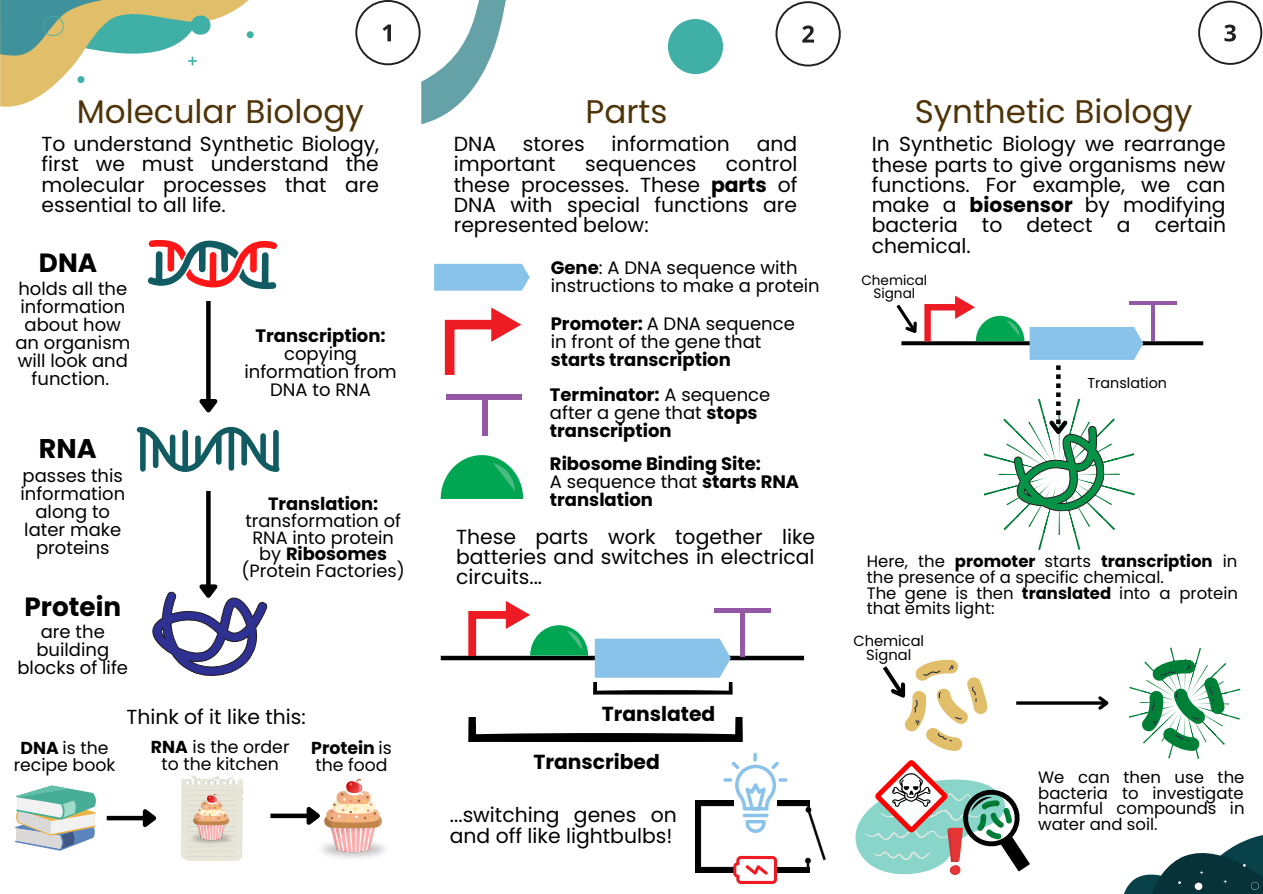
<style>
.page{position:relative;width:1263px;height:894px;background:#fff}
.page>*{position:absolute;margin:0;border:0;box-sizing:border-box;transform-origin:0 0}
.t1{font:32.7px "Poppins";color:#4e3408}
.t2{font:700 27px "Poppins";color:#000}
.t3{font:700 26.25px "Poppins";color:#000}
.t4{font:20.4px/20.2px "Poppins";color:#000;text-align:justify}
.t5{font:20.25px/20.2px "Poppins";color:#000;text-align:justify}
.t6{font:700 20.25px "Poppins";color:#000}
.t7{font:18px/18px "Poppins";color:#000;text-align:center}
.t8{font:700 18px/18px "Poppins";color:#000}
.t9{font:17.85px/16.8px "Poppins";color:#000;text-align:center}
.t10{font:700 17.85px "Poppins";color:#000}
.t11{font:17.25px/16.8px "Poppins";color:#000;text-align:center}
.t12{font:16.5px/15.8px "Poppins";color:#000;text-align:justify}
.t13{font:14.7px/14.2px "Poppins";color:#000;text-align:center}
.t14{font:14.25px "Poppins";color:#000}
.t15{font:13.65px/13.4px "Poppins";color:#000;text-align:center}
.s1{font-weight:700}
.s2{font-weight:400}
</style>
<div class="page">
<svg style="left:0;top:0;width:254px;height:106px"></svg>
<svg style="left:421px;top:0;width:392px;height:124px"></svg>
<div style="left:668px;top:19px;width:55px;height:55px;background:#40b0a6;border-radius:50%"></div>
<svg style="left:445px;top:307px;width:76px;height:68px"></svg>
<svg style="left:441px;top:455px;width:82px;height:44px"></svg>
<div style="left:434px;top:264px;width:96px;height:26px;background:#89c3ea"></div>
<div style="left:447px;top:394px;width:75px;height:6px;background:#9357a3"></div>
<div style="left:482px;top:394px;width:6px;height:41px;background:#9357a3"></div>
<div style="left:441px;top:655px;width:363px;height:5px;background:#000"></div>
<div style="left:714px;top:607px;width:56px;height:5px;background:#9357a3"></div>
<hr style="left:740px;top:607px;width:4px;height:49px;background:#9357a3">
<svg style="left:148px;top:240px;width:129px;height:50px"></svg>
<div style="left:206px;top:301px;width:5px;height:99px;background:#000"></div>
<svg style="left:199px;top:395px;width:19px;height:18px"></svg>
<svg style="left:137px;top:427px;width:143px;height:45px"></svg>
<div style="left:170px;top:437px;width:5px;height:25px;background:#115c62"></div>
<div style="left:182px;top:432px;width:6px;height:36px;background:#115c62"></div>
<div style="left:195px;top:438px;width:6px;height:25px;background:#115c62"></div>
<div style="left:216px;top:436px;width:6px;height:26px;background:#115c62"></div>
<div style="left:229px;top:432px;width:5px;height:36px;background:#115c62"></div>
<div style="left:241px;top:437px;width:6px;height:25px;background:#115c62"></div>
<div style="left:140px;top:432px;width:6px;height:36px;background:#115c62"></div>
<div style="left:153px;top:440px;width:5px;height:25px;background:#115c62"></div>
<div style="left:273px;top:432px;width:6px;height:36px;background:#115c62"></div>
<div style="left:260px;top:436px;width:6px;height:25px;background:#115c62"></div>
<div style="left:206px;top:491px;width:5px;height:94px;background:#000"></div>
<svg style="left:152px;top:560px;width:116px;height:116px"></svg>
<svg style="left:15px;top:785px;width:81px;height:65px"></svg>
<div style="left:107px;top:815px;width:37px;height:5px;background:#000"></div>
<svg style="left:139px;top:809px;width:18px;height:18px"></svg>
<svg style="left:270px;top:813px;width:33px;height:4px"></svg>
<svg style="left:303px;top:807px;width:12px;height:18px"></svg>
<img style="left:315px;top:779px;width:71px;height:79px">
<svg style="left:355px;top:0;width:66px;height:65px"></svg>
<svg style="left:775px;top:1px;width:66px;height:65px"></svg>
<svg style="left:1198px;top:0;width:64px;height:65px"></svg>
<svg style="left:1124px;top:835px;width:139px;height:58px"></svg>
<svg style="left:1143px;top:341px;width:60px;height:4px"></svg>
<hr style="left:1129px;top:301px;width:47px;height:4px;background:#9357a3">
<hr style="left:1151px;top:301px;width:3px;height:40px;background:#9357a3">
<hr style="left:1016px;top:701px;width:91px;height:3px;background:#000">
<svg style="left:1095px;top:696px;width:14px;height:14px"></svg>
<svg style="left:1129px;top:647px;width:111px;height:111px"></svg>
<svg style="left:883px;top:659px;width:104px;height:91px"></svg>
<img style="left:181px;top:775px;width:62px;height:85px">
<img style="left:187px;top:794px;width:49px;height:52px">
<svg style="left:468px;top:601px;width:265px;height:93px"></svg>
<svg style="left:468px;top:717px;width:275px;height:24px"></svg>
<svg style="left:742px;top:813px;width:27px;height:4px"></svg>
<svg style="left:745px;top:820px;width:21px;height:12px"></svg>
<svg style="left:723px;top:752px;width:64px;height:58px"></svg>
<img style="left:695px;top:800px;width:38px;height:72px">
<img style="left:777px;top:867px;width:23px;height:5px">
<svg style="left:733px;top:855px;width:44px;height:28px"></svg>
<img style="left:777px;top:800px;width:23px;height:6px">
<img style="left:800px;top:800px;width:26px;height:72px">
<svg style="left:855px;top:760px;width:175px;height:115px"></svg>
<svg style="left:896px;top:295px;width:247px;height:255px"></svg>
<h1 class="t1" style="left:77px;top:89px;width:289px">Molecular Biology</h1>
<p class="t5" style="left:42px;top:134px;width:339px">To understand Synthetic Biology, first we must understand the molecular processes that are essential to all life.</p>
<p class="t3" style="left:39px;top:245px;width:60px">DNA</p>
<p class="t7" style="left:15px;top:279px;width:116px">holds all the information about how an organism will look and function.</p>
<h2 class="t2" style="left:39px;top:429px;width:59px">RNA</h2>
<p class="t7" style="left:20px;top:466px;width:106px">passes this information along to later make proteins</p>
<p class="t3" style="left:24px;top:588px;width:98px">Protein</p>
<p class="t8" style="left:256px;top:326px;width:132px">Transcription:</p>
<p class="t7" style="left:244px;top:344px;width:154px">copying information from<br>DNA to RNA</p>
<p class="t10" style="left:268px;top:491px;width:112px">Translation:</p>
<p class="t9" style="left:242px;top:512px;width:165px">transformation of<br>RNA into protein by <span class="s1">Ribosomes </span>(Protein Factories)</p>
<p class="t7" style="left:17px;top:622px;width:112px">are the building blocks of life</p>
<p class="t5" style="left:126px;top:706px;width:181px">Think of it like this:</p>
<p class="t11" style="left:14px;top:739px;width:103px"><span class="s1">DNA</span> is the recipe book</p>
<p class="t11" style="left:151px;top:738px;width:140px"><span class="s1">RNA</span> is the order to the kitchen</p>
<p class="t11" style="left:311px;top:739px;width:82px;text-align:left"><span class="s1">Protein</span> is the food</p>
<h1 class="t1" style="left:585px;top:89px;width:84px">Parts</h1>
<p class="t4" style="left:454px;top:134px;width:44px">DNA</p>
<p class="t4" style="left:523px;top:134px;width:63px">stores</p>
<p class="t4" style="left:612px;top:134px;width:120px">information</p>
<p class="t4" style="left:757px;top:134px;width:42px">and</p>
<p class="t4" style="left:454px;top:154px;width:103px">important</p>
<p class="t4" style="left:585px;top:154px;width:113px">sequences</p>
<p class="t4" style="left:454px;top:154px;width:345px;text-indent:272px">control these processes. These <span class="s1">parts</span> of DNA with special functions are represented below:</p>
<p class="t7" style="left:551px;top:259px;width:271px;text-align:left"><span class="s1">Gene</span>: A DNA sequence with instructions to make a protein</p>
<p class="t7" style="left:551px;top:314px;width:246px;text-align:left"><span class="s1">Promoter:</span> A DNA sequence in front of the gene that</p>
<p class="t8" style="left:551px;top:350px;width:182px">starts transcription</p>
<p class="t8" style="left:550px;top:385px;width:222px">Terminator: <span class="s2">A sequence after a gene that</span> stops transcription</p>
<p class="t8" style="left:550px;top:454px;width:251px">Ribosome Binding Site:<br><span class="s2">A sequence that</span> starts RNA translation</p>
<p class="t4" style="left:456px;top:526px;width:361px">These parts work together like batteries and switches in electrical circuits...</p>
<p class="t6" style="left:602px;top:700px;width:115px">Translated</p>
<p class="t6" style="left:533px;top:747px;width:128px">Transcribed</p>
<p class="t4" style="left:450px;top:804px;width:229px">...switching genes on and off like lightbulbs!</p>
<h1 class="t1" style="left:915px;top:89px;width:279px">Synthetic Biology</h1>
<p class="t5" style="left:872px;top:134px;width:356px">In Synthetic Biology we rearrange these parts to give organisms new functions. For example, we can make a <span class="s1">biosensor</span> by modifying bacteria to detect a certain chemical.</p>
<p class="t15" style="left:861px;top:273px;width:67px">Chemical<br>Signal</p>
<p class="t14" style="left:1087px;top:373px;width:81px">Translation</p>
<p class="t12" style="left:867px;top:553px;width:373px;text-align:left">Here, the <span class="s1">promoter</span> starts <span class="s1">transcription</span> in the presence of a specific chemical.<br>The gene is then <span class="s1">translated</span> into a protein that emits light:</p>
<p class="t13" style="left:853px;top:633px;width:72px">Chemical<br>Signal</p>
<p class="t12" style="left:1038px;top:769px;width:208px">We can then use the bacteria to investigate harmful compounds in water and soil.</p>
</div>
